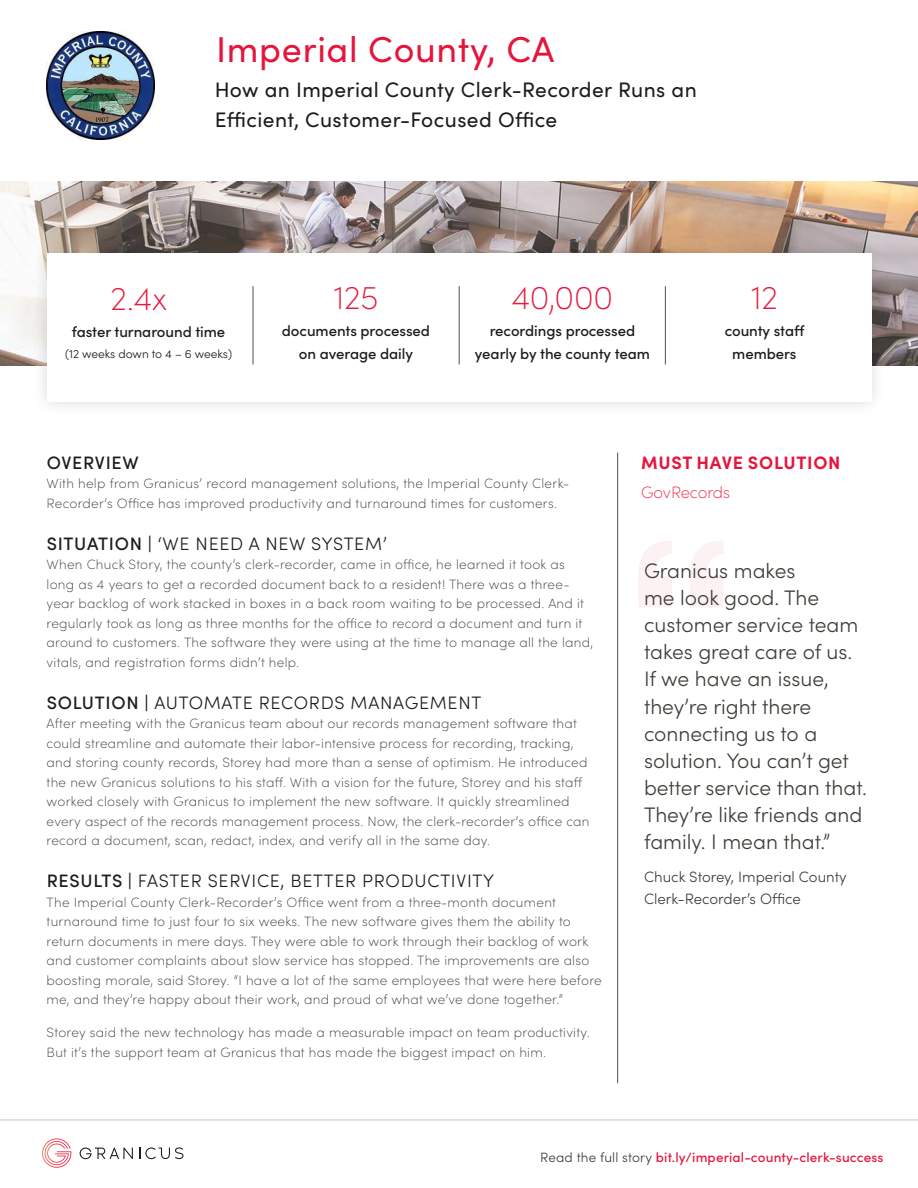
<style>
.page{position:relative;width:918px;height:1188px;background:#fff}
.page>*{position:absolute;margin:0;border:0;box-sizing:border-box;transform-origin:0 0}
.t1{font:36px "Sofia Pro";letter-spacing:.02em;color:#e5163d}
.t2{font:200 33px "Sofia Pro";letter-spacing:-.005em;color:#e41c3f}
.t3{font:300 21px/27px "Sofia Pro";color:#3f3f38}
.t4{font:21px/30px "Sofia Pro";letter-spacing:.02em;color:#1c1c1c}
.t5{font:300 18px "Sofia Pro";letter-spacing:.04em;color:#1b1c1c}
.t6{font:700 18px "Sofia Pro";letter-spacing:.04em;color:#e5163d}
.t7{font:500 18px "Sofia Pro";letter-spacing:.04em;color:#1b1c1c}
.t8{font:200 16.5px "Sofia Pro";letter-spacing:-.005em;color:#ee2745}
.t9{font:500 15px/22.5px "Sofia Pro";letter-spacing:-.005em;color:#1b1c1c;text-align:center}
.t10{font:300 15px/22.5px "Sofia Pro";color:#3f3f38}
.t11{font:200 13.5px/19.5px "Sofia Pro";letter-spacing:.02em;color:#3f3f38}
.t12{font:500 13.5px "Sofia Pro";letter-spacing:.01em;color:#e5163d}
.t13{font:300 12px "Sofia Pro";letter-spacing:-.005em;color:#1b1c1c}
.s1{font-weight:500}
.s2{font-weight:300;color:#3f3f38}
</style>
<div class="page">
<img style="left:0;top:181px;width:918px;height:185px">
<svg style="left:638px;top:541px;width:85px;height:66px"></svg>
<hr style="left:617px;top:453px;width:1px;height:630px;background:#515151">
<svg style="left:42px;top:1138px;width:29px;height:30px"></svg>
<svg style="left:80px;top:1148px;width:53px;height:11px"></svg>
<svg style="left:139px;top:1147px;width:44px;height:12px"></svg>
<hr style="left:0;top:1120px;width:918px;height:1px;background:#c7c4c1">
<div style="left:31px;top:238px;width:856px;height:179px;background:#000;opacity:.15"></div>
<div style="left:47px;top:254px;width:824px;height:148px;background:#fff"></div>
<hr style="left:459px;top:286px;width:1px;height:78px;background:#515151">
<hr style="left:253px;top:286px;width:1px;height:78px;background:#515151">
<hr style="left:665px;top:286px;width:1px;height:78px;background:#515151">
<img style="left:47px;top:32px;width:107px;height:108px">
<h1 class="t1" style="left:216px;top:24px;width:340px">Imperial County, CA</h1>
<h3 class="t4" style="left:215px;top:73px;width:484px">How an Imperial County Clerk-Recorder Runs an<br>Efficient, Customer-Focused Office</h3>
<h2 class="t2" style="left:111px;top:275px;width:58px">2.4x</h2>
<p class="t9" style="left:72px;top:319px;width:155px">faster turnaround time</p>
<p class="t13" style="left:65px;top:345px;width:168px">(12 weeks down to 4 – 6 weeks)</p>
<h2 class="t2" style="left:334px;top:274px;width:46px">125</h2>
<p class="t9" style="left:282px;top:319px;width:150px">documents processed on average daily</p>
<h2 class="t2" style="left:512px;top:274px;width:103px">40,000</h2>
<p class="t9" style="left:475px;top:319px;width:176px">recordings processed yearly by the county team</p>
<h2 class="t2" style="left:751px;top:274px;width:28px">12</h2>
<p class="t9" style="left:725px;top:319px;width:81px">county staff members</p>
<h3 class="t7" style="left:47px;top:449px;width:94px">OVERVIEW</h3>
<p class="t11" style="left:47px;top:473px;width:524px">With help from Granicus’ record management solutions, the Imperial County Clerk-<br>Recorder’s Office has improved productivity and turnaround times for customers.</p>
<h3 class="t5" style="left:47px;top:530px;width:342px"><span class="s1">SITUATION |</span> ‘WE NEED A NEW SYSTEM’</h3>
<p class="t11" style="left:47px;top:554px;width:548px">When Chuck Story, the county’s clerk-recorder, came in office, he learned it took as long as 4 years to get a recorded document back to a resident! There was a three&shy;year backlog of work stacked in boxes in a back room waiting to be processed. And it regularly took as long as three months for the office to record a document and turn it around to customers. The software they were using at the time to manage all the land, vitals, and registration forms didn’t help.</p>
<h3 class="t5" style="left:47px;top:689px;width:436px"><span class="s1">SOLUTION |</span> AUTOMATE RECORDS MANAGEMENT</h3>
<p class="t11" style="left:47px;top:713px;width:544px">After meeting with the Granicus team about our records management software that could streamline and automate their labor-intensive process for recording, tracking, and storing county records, Storey had more than a sense of optimism. He introduced the new Granicus solutions to his staff. With a vision for the future, Storey and his staff worked closely with Granicus to implement the new software. It quickly streamlined every aspect of the records management process. Now, the clerk-recorder’s office can record a document, scan, redact, index, and verify all in the same day.</p>
<h3 class="t5" style="left:47px;top:868px;width:449px"><span class="s1">RESULTS |</span> FASTER SERVICE, BETTER PRODUCTIVITY</h3>
<p class="t11" style="left:47px;top:892px;width:557px">The Imperial County Clerk-Recorder’s Office went from a three-month document turnaround time to just four to six weeks. The new software gives them the ability to return documents in mere days. They were able to work through their backlog of work and customer complaints about slow service has stopped. The improvements are also boosting morale, said Storey. “I have a lot of the same employees that were here before me, and they’re happy about their work, and proud of what we’ve done together.”</p>
<p class="t11" style="left:47px;top:1022px;width:545px">Storey said the new technology has made a measurable impact on team productivity.<br>But it’s the support team at Granicus that has made the biggest impact on him.</p>
<h3 class="t6" style="left:641px;top:449px;width:201px">MUST HAVE SOLUTION</h3>
<p class="t8" style="left:641px;top:480px;width:91px">GovRecords</p>
<h3 class="t3" style="left:644px;top:556px;width:224px">Granicus makes<br>me look good. The customer service team takes great care of us.<br>If we have an issue, they’re right there connecting us to a solution. You can’t get better service than that.<br>They’re like friends and family. I mean that.”</h3>
<p class="t10" style="left:644px;top:864px;width:204px">Chuck Storey, Imperial County<br>Clerk-Recorder’s Office</p>
<p class="t12" style="left:540px;top:1147px;width:345px"><span class="s2">Read the full story</span> bit.ly/imperial-county-clerk-success</p>
</div>
